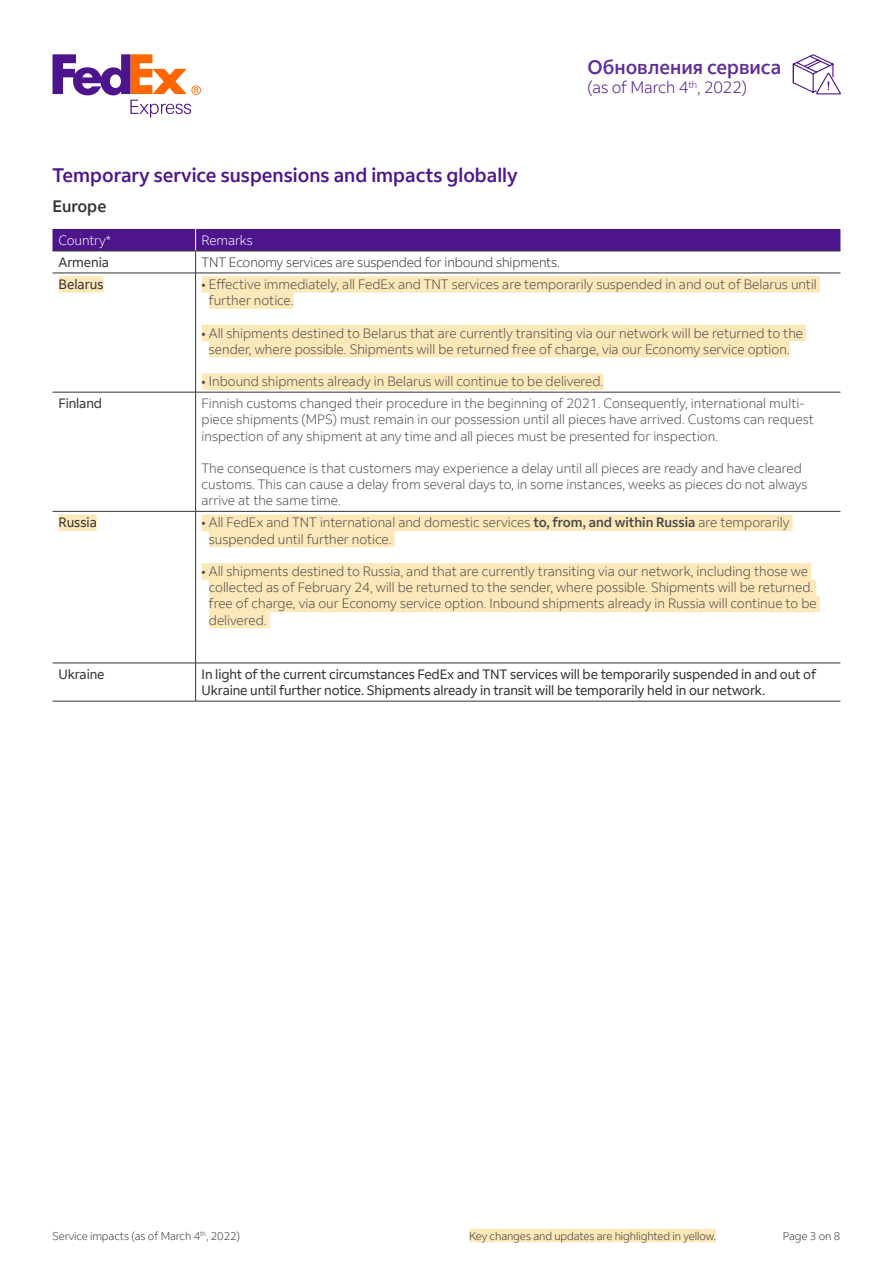
<style>
.page{position:relative;width:893px;height:1263px;background:#fff}
.page>*{position:absolute;margin:0;border:0;box-sizing:border-box;transform-origin:0 0}
.t1{font:500 19.5px "Fed Ex Sans";color:#4d148c;scale:.95 1}
.t2{font:500 19.5px "Fed Ex Sans";color:#5f2c98;scale:.95 1}
.t3{font:300 16.5px "Fed Ex Sans";letter-spacing:-.01em;color:#4d148c;scale:.95 1}
.t4{font:500 16.5px "Fed Ex Sans";color:#333;scale:.95 1}
.yellow_table_text{font:300 13.5px/16.2px "Fed Ex Sans";color:#474747;scale:.95 1}
.yellow_body{font:13.5px/16.2px "Fed Ex Sans";letter-spacing:-.01em;color:#333;scale:.95 1}
.t5{font:300 13.5px "Fed Ex Sans";letter-spacing:-.01em;color:#333;scale:.95 1}
.t6{font:300 13.5px "Fed Ex Sans";letter-spacing:-.01em;color:#fff;scale:.95 1}
.t7{font:300 11.25px "Fed Ex Sans";letter-spacing:-.01em;color:#333;scale:.95 1}
.s1{font-weight:500}
</style>
<div class="page">
<div style="left:469px;top:1229px;width:247px;height:13px;background:#fde8ba"></div>
<svg style="left:53px;top:54px;width:148px;height:64px"></svg>
<svg style="left:792px;top:54px;width:48px;height:41px"></svg>
<svg style="left:53px;top:229px;width:787px;height:44px"></svg>
<hr style="left:53px;top:273px;width:143px;height:1px;background:#333">
<hr style="left:196px;top:273px;width:644px;height:1px;background:#333">
<hr style="left:195px;top:273px;width:1px;height:119px;background:#333">
<hr style="left:53px;top:392px;width:143px;height:1px;background:#333">
<hr style="left:196px;top:392px;width:644px;height:1px;background:#333">
<hr style="left:195px;top:392px;width:1px;height:119px;background:#333">
<hr style="left:53px;top:511px;width:143px;height:1px;background:#333">
<hr style="left:196px;top:511px;width:644px;height:1px;background:#333">
<hr style="left:195px;top:511px;width:1px;height:152px;background:#333">
<hr style="left:53px;top:663px;width:143px;height:1px;background:#333">
<hr style="left:196px;top:663px;width:644px;height:1px;background:#333">
<hr style="left:195px;top:663px;width:1px;height:38px;background:#333">
<hr style="left:53px;top:701px;width:143px;height:1px;background:#333">
<hr style="left:196px;top:701px;width:644px;height:1px;background:#333">
<div style="left:59px;top:276px;width:44px;height:17px;background:#fde8ba"></div>
<div style="left:202px;top:276px;width:618px;height:17px;background:#fde8ba"></div>
<div style="left:209px;top:292px;width:85px;height:17px;background:#fde8ba"></div>
<div style="left:202px;top:325px;width:604px;height:16px;background:#fde8ba"></div>
<div style="left:209px;top:341px;width:581px;height:16px;background:#fde8ba"></div>
<div style="left:202px;top:373px;width:401px;height:17px;background:#fde8ba"></div>
<div style="left:59px;top:515px;width:38px;height:16px;background:#fde8ba"></div>
<div style="left:202px;top:515px;width:591px;height:16px;background:#fde8ba"></div>
<div style="left:209px;top:531px;width:186px;height:16px;background:#fde8ba"></div>
<div style="left:202px;top:563px;width:609px;height:17px;background:#fde8ba"></div>
<div style="left:209px;top:579px;width:607px;height:17px;background:#fde8ba"></div>
<div style="left:209px;top:596px;width:611px;height:16px;background:#fde8ba"></div>
<div style="left:209px;top:612px;width:61px;height:16px;background:#fde8ba"></div>
<h1 class="t2" style="left:587px;top:56px;width:205px">Обновления сервиса</h1>
<p class="t3" style="left:587px;top:78px;width:169px">(as of March 4<sup>th</sup>, 2022)</p>
<p class="t1" style="left:53px;top:163px;width:491px">Temporary service suspensions and impacts globally</p>
<p class="t4" style="left:53px;top:197px;width:58px">Europe</p>
<p class="t6" style="left:59px;top:232px;width:57px">Country*</p>
<p class="t6" style="left:202px;top:232px;width:55px">Remarks</p>
<p class="yellow_body" style="left:59px;top:254px;width:55px">Armenia</p>
<p class="t5" style="left:202px;top:254px;width:379px">TNT Economy services are suspended for inbound shipments.</p>
<p class="yellow_body" style="left:59px;top:276px;width:49px">Belarus</p>
<p class="yellow_table_text" style="left:209px;top:276px;width:641px;text-indent:-7px">• Effective immediately, all FedEx and TNT services are temporarily suspended in and out of Belarus until further notice.</p>
<p class="yellow_table_text" style="left:202px;top:325px;width:635px;text-align:center">• All shipments destined to Belarus that are currently transiting via our network will be returned to the sender, where possible. Shipments will be returned free of charge, via our Economy service option.</p>
<p class="yellow_table_text" style="left:202px;top:373px;width:424px">• Inbound shipments already in Belarus will continue to be delivered.</p>
<p class="yellow_body" style="left:59px;top:395px;width:47px">Finland</p>
<p class="yellow_table_text" style="left:202px;top:395px;width:646px">Finnish customs changed their procedure in the beginning of 2021. Consequently, international multi&shy;piece shipments (MPS) must remain in our possession until all pieces have arrived. Customs can request inspection of any shipment at any time and all pieces must be presented for inspection.</p>
<p class="yellow_table_text" style="left:202px;top:460px;width:639px">The consequence is that customers may experience a delay until all pieces are ready and have cleared customs. This can cause a delay from several days to, in some instances, weeks as pieces do not always arrive at the same time.</p>
<p class="yellow_body" style="left:59px;top:515px;width:42px">Russia</p>
<p class="yellow_table_text" style="left:209px;top:515px;width:613px;text-indent:-7px">• All FedEx and TNT international and domestic services <span class="s1">to, from, and within Russia</span> are temporarily suspended until further notice.</p>
<p class="yellow_table_text" style="left:209px;top:563px;width:641px;text-indent:-7px">• All shipments destined to Russia, and that are currently transiting via our network, including those we collected as of February 24, will be returned to the sender, where possible. Shipments will be returned. free of charge, via our Economy service option. Inbound shipments already in Russia will continue to be delivered.</p>
<p class="yellow_body" style="left:59px;top:666px;width:50px">Ukraine</p>
<p class="yellow_body" style="left:202px;top:666px;width:648px">In light of the current circumstances FedEx and TNT services will be temporarily suspended in and out of<br>Ukraine until further notice. Shipments already in transit will be temporarily held in our network.</p>
<p class="t7" style="left:53px;top:1229px;width:199px">Service impacts (as of March 4<sup>th</sup>, 2022)</p>
<p class="t7" style="left:783px;top:1229px;width:62px">Page 3 on 8</p>
<p class="t7" style="left:469px;top:1229px;width:261px">Key changes and updates are highlighted in yellow.</p>
</div>
